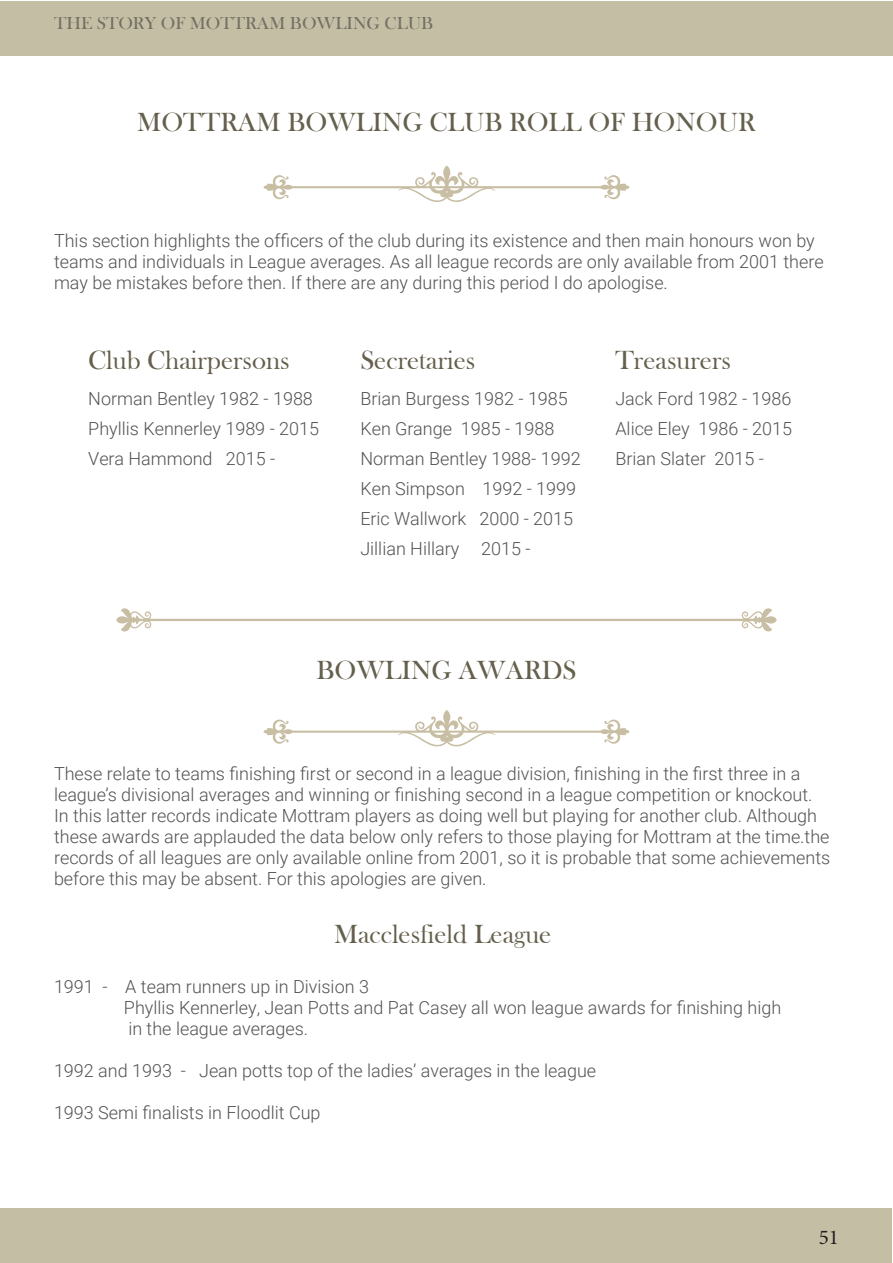
<style>
.page{position:relative;width:893px;height:1263px;background:#fff}
.page>*{position:absolute;margin:0;border:0;box-sizing:border-box;transform-origin:0 0}
.t1{font:27px "Bask Old Face";color:#65604d}
.t2{font:21px "Minion Pro";color:#231f20}
.t3{font:300 18px/21px "Roboto";color:#525252}
.t4{font:18px "Bask Old Face";color:#1e1e1e}
</style>
<div class="page">
<div style="left:0;top:1209px;width:892px;height:54px;background:#c4bea5"></div>
<div style="left:0;top:1px;width:893px;height:54px;background:#c4bea5"></div>
<svg style="left:264px;top:166px;width:365px;height:36px"></svg>
<svg style="left:264px;top:710px;width:365px;height:36px"></svg>
<hr style="left:136px;top:619px;width:621px;height:2px;background:#c8bea4">
<svg style="left:116px;top:608px;width:36px;height:23px"></svg>
<svg style="left:741px;top:608px;width:36px;height:23px"></svg>
<p class="t4" style="left:54px;top:14px;width:381px">THE STORY OF MOTTRAM BOWLING CLUB</p>
<p class="t1" style="left:137px;top:107px;width:620px">MOTTRAM BOWLING CLUB ROLL OF HONOUR</p>
<p class="t3" style="left:54px;top:230px;width:771px">This section highlights the officers of the club during its existence and then main honours won by teams and individuals in League averages. As all league records are only available from 2001 there may be mistakes before then. If there are any during this period I do apologise.</p>
<p class="t1" style="left:88px;top:345px;width:203px">Club Chairpersons</p>
<p class="t3" style="left:88px;top:388px;width:226px">Norman Bentley 1982 - 1988</p>
<p class="t3" style="left:88px;top:418px;width:232px">Phyllis Kennerley 1989 - 2015</p>
<p class="t3" style="left:88px;top:448px;width:188px">Vera Hammond 2015 -</p>
<p class="t1" style="left:360px;top:345px;width:117px">Secretaries</p>
<p class="t3" style="left:360px;top:388px;width:209px">Brian Burgess 1982 - 1985</p>
<p class="t3" style="left:360px;top:418px;width:196px">Ken Grange 1985 - 1988</p>
<p class="t3" style="left:360px;top:448px;width:222px">Norman Bentley 1988- 1992</p>
<p class="t3" style="left:360px;top:478px;width:217px">Ken Simpson 1992 - 1999</p>
<p class="t3" style="left:360px;top:508px;width:214px">Eric Wallwork 2000 - 2015</p>
<p class="t3" style="left:360px;top:538px;width:172px">Jillian Hillary 2015 -</p>
<p class="t1" style="left:615px;top:345px;width:117px">Treasurers</p>
<p class="t3" style="left:615px;top:388px;width:178px">Jack Ford 1982 - 1986</p>
<p class="t3" style="left:615px;top:418px;width:178px">Alice Eley 1986 - 2015</p>
<p class="t3" style="left:615px;top:448px;width:150px">Brian Slater 2015 -</p>
<p class="t1" style="left:316px;top:656px;width:262px">BOWLING AWARDS</p>
<p class="t3" style="left:54px;top:763px;width:778px">These relate to teams finishing first or second in a league division, finishing in the first three in a league’s divisional averages and winning or finishing second in a league competition or knockout.<br>In this latter records indicate Mottram players as doing well but playing for another club. Although these awards are applauded the data below only refers to those playing for Mottram at the time.the records of all leagues are only available online from 2001, so it is probable that some achievements before this may be absent. For this apologies are given.</p>
<p class="t1" style="left:334px;top:920px;width:219px">Macclesfield League</p>
<p class="t3" style="left:54px;top:975px;width:316px">1991 - A team runners up in Division 3</p>
<p class="t3" style="left:124px;top:996px;width:659px">Phyllis Kennerley, Jean Potts and Pat Casey all won league awards for finishing high</p>
<p class="t3" style="left:128px;top:1017px;width:181px">in the league averages.</p>
<p class="t3" style="left:54px;top:1059px;width:544px">1992 and 1993 - Jean potts top of the ladies’ averages in the league</p>
<p class="t3" style="left:54px;top:1101px;width:268px">1993 Semi finalists in Floodlit Cup</p>
<p class="t2" style="left:819px;top:1223px;width:22px">51</p>
</div>
